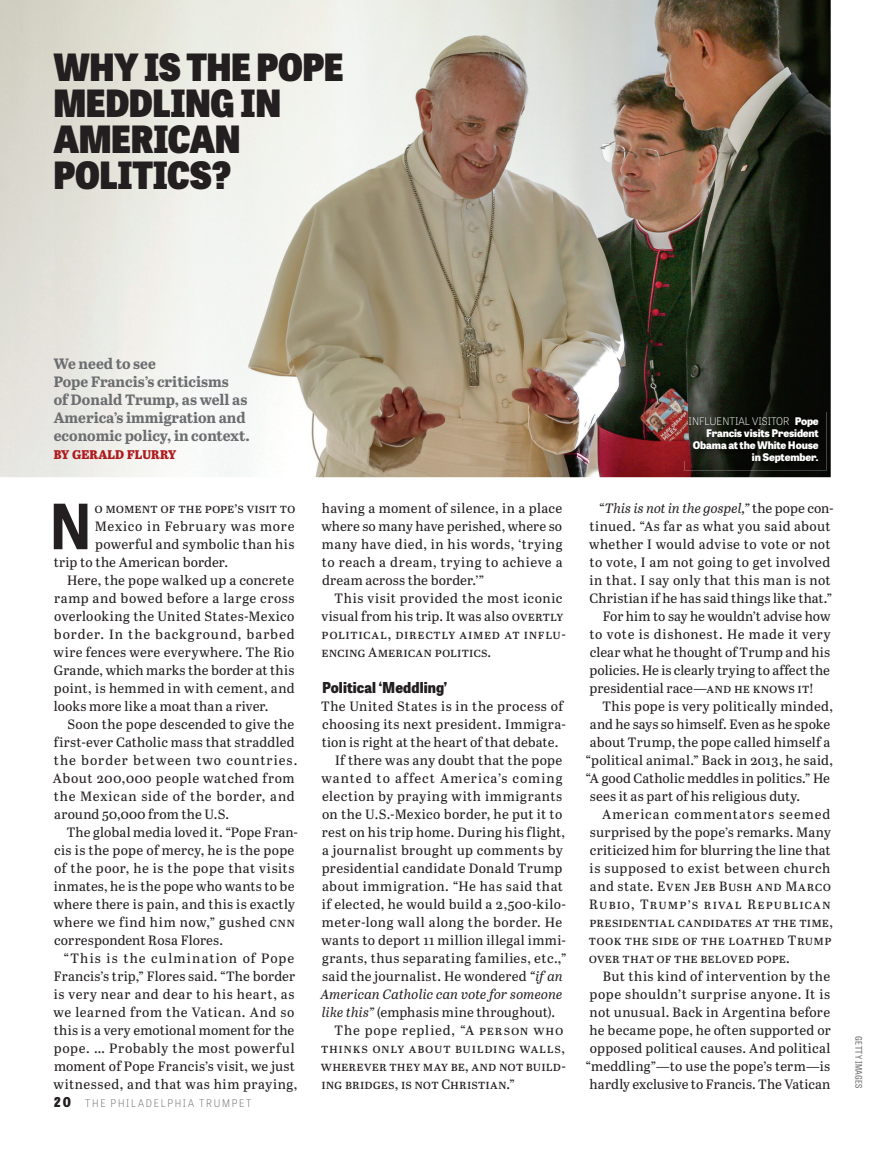
<style>
.page{position:relative;width:891px;height:1161px;background:#fff}
.page>*{position:absolute;margin:0;border:0;box-sizing:border-box;transform-origin:0 0}
.t1{font:700 62.1px "Tablet Gothic Narrow";color:#231f20}
.t2{font:800 37.5px/36px "Tablet Gothic Narrow";color:#231f20}
.t3{font:700 15px/18px "Abril Text";color:#6c6d70}
.t4{font:800 15px "Tablet Gothic Narrow";letter-spacing:.005em;color:#231f20}
.t5{font:13.5px/18px "Abril Text";letter-spacing:.02em;color:#231f20;text-align:justify}
.t6{font:italic 13.5px "Abril Text";letter-spacing:.01em;color:#231f20}
.t7{font:13.5px "Abril Text";letter-spacing:.05em;color:#231f20}
.t8{font:13.5px "Abril Text";letter-spacing:.04em;color:#231f20}
.t9{font:13.5px "Abril Text";letter-spacing:.08em;color:#231f20}
.t10{font:13.5px "Abril Text";letter-spacing:.06em;color:#231f20}
.t11{font:12.6px "Abril Titling Eb";color:#ae1a1e}
.t12{font:800 10.5px/12px "Tablet Gothic";letter-spacing:-.015em;color:#fff;text-align:right}
.t13{font:100 10.5px "Tablet Gothic Narrow";letter-spacing:.16em;color:#6c6d70}
.t14{font:9px "Tablet Gothic Condensed";letter-spacing:.025em;color:#6c6d70;scale:1.04 1}
.s1{font-weight:800;font-size:13.5px;color:#231f20}
.s2{font-style:italic}
.s3{font-weight:100}
.s4{font-style:normal}
</style>
<div class="page">
<img style="left:0;top:0;width:831px;height:477px">
<img style="left:685px;top:412px;width:142px;height:59px">
<h2 class="t2" style="left:54px;top:48px;width:291px">WHY IS THE POPE<br>MEDDLING IN<br>AMERICAN<br>POLITICS?</h2>
<p class="t3" style="left:54px;top:354px;width:198px">We need to see<br>Pope Francis’s criticisms<br>of Donald Trump, as well as<br>America’s immigration and economic policy, in context.</p>
<p class="t11" style="left:54px;top:445px;width:124px">BY GERALD FLURRY</p>
<h1 class="t1" style="left:49px;top:483px;width:44px">N</h1>
<p class="t5" style="left:94px;top:499px;width:203px">o moment of the pope’s visit to</p>
<p class="t5" style="left:95px;top:517px;width:201px">Mexico in February was more</p>
<p class="t5" style="left:95px;top:535px;width:201px">powerful and symbolic than his</p>
<p class="t5" style="left:54px;top:553px;width:176px">trip to the Ameri can border.</p>
<p class="t5" style="left:67px;top:571px;width:229px">Here, the pope walked up a concrete</p>
<p class="t5" style="left:54px;top:589px;width:242px">ramp and bowed before a large cross</p>
<p class="t5" style="left:54px;top:607px;width:242px">overlooking the United States-Mexico</p>
<p class="t5" style="left:54px;top:625px;width:242px">border. In the background, barbed</p>
<p class="t5" style="left:54px;top:643px;width:242px">wire fences were everywhere. The Rio</p>
<p class="t5" style="left:54px;top:661px;width:242px">Grande, which marks the border at this</p>
<p class="t5" style="left:54px;top:679px;width:242px">point, is hemmed in with cement, and</p>
<p class="t5" style="left:54px;top:697px;width:216px">looks more like a moat than a river.</p>
<p class="t5" style="left:67px;top:715px;width:228px">Soon the pope descended to give the</p>
<p class="t5" style="left:54px;top:733px;width:242px">first-ever Catholic mass that straddled</p>
<p class="t5" style="left:54px;top:751px;width:245px">the border between two countries.</p>
<p class="t5" style="left:53px;top:769px;width:243px">About 200,000 people watched from</p>
<p class="t5" style="left:54px;top:787px;width:242px">the Mexican side of the border, and</p>
<p class="t5" style="left:54px;top:805px;width:176px">around 50,000 from the U.S.</p>
<p class="t5" style="left:67px;top:823px;width:233px">The global media loved it. “Pope Fran-</p>
<p class="t5" style="left:54px;top:841px;width:242px">cis is the pope of mercy, he is the pope</p>
<p class="t5" style="left:54px;top:859px;width:242px">of the poor, he is the pope that visits</p>
<p class="t5" style="left:54px;top:877px;width:242px">inmates, he is the pope who wants to be</p>
<p class="t5" style="left:54px;top:895px;width:243px">where there is pain, and this is exactly</p>
<p class="t5" style="left:54px;top:913px;width:243px">where we find him now,” gushed cnn</p>
<p class="t5" style="left:54px;top:931px;width:170px">correspondent Rosa Flores.</p>
<p class="t5" style="left:63px;top:949px;width:232px">“This is the culmination of Pope</p>
<p class="t5" style="left:54px;top:967px;width:243px">Francis’s trip,” Flores said. “The border</p>
<p class="t5" style="left:54px;top:985px;width:242px">is very near and dear to his heart, as</p>
<p class="t5" style="left:54px;top:1003px;width:242px">we learned from the Vatican. And so</p>
<p class="t5" style="left:54px;top:1021px;width:242px">this is a very emotional moment for the</p>
<p class="t5" style="left:54px;top:1039px;width:242px">pope. … Probably the most powerful</p>
<p class="t5" style="left:54px;top:1057px;width:242px">moment of Pope Francis’s visit, we just</p>
<p class="t5" style="left:54px;top:1075px;width:245px">witnessed, and that was him praying,</p>
<p class="t13" style="left:54px;top:1096px;width:199px"><span class="s1">20</span> THE PHILADELPHIA TRUMPET</p>
<p class="t5" style="left:321px;top:499px;width:243px">having a moment of silence, in a place where so many have perished, where so many have died, in his words, ‘trying to reach a dream, trying to achieve a dream across the border.’”</p>
<p class="t5" style="left:321px;top:589px;width:246px;text-align:left;text-indent:13px">This visit provided the most iconic visual from his trip. It was also overtly political, directly aimed at influ&shy;encing American politics.</p>
<p class="t4" style="left:322px;top:677px;width:127px">Political ‘Meddling’</p>
<p class="t5" style="left:321px;top:697px;width:244px">The United States is in the process of</p>
<p class="t5" style="left:322px;top:715px;width:245px">choosing its next president. Immigra-</p>
<p class="t5" style="left:322px;top:733px;width:238px">tion is right at the heart of that debate.</p>
<p class="t5" style="left:335px;top:751px;width:229px">If there was any doubt that the pope</p>
<p class="t5" style="left:321px;top:769px;width:243px">wanted to affect America’s coming</p>
<p class="t5" style="left:322px;top:787px;width:242px">election by praying with immigrants</p>
<p class="t5" style="left:322px;top:805px;width:242px">on the U.S.-Mexico border, he put it to</p>
<p class="t5" style="left:322px;top:823px;width:245px">rest on his trip home. During his flight,</p>
<p class="t5" style="left:322px;top:841px;width:242px">a journalist brought up comments by</p>
<p class="t5" style="left:322px;top:859px;width:242px">presidential candidate Donald Trump</p>
<p class="t5" style="left:322px;top:877px;width:242px">about immigration. “He has said that</p>
<p class="t5" style="left:322px;top:895px;width:246px">if elected, he would build a 2,500-kilo-</p>
<p class="t5" style="left:322px;top:913px;width:242px">meter-long wall along the border. He</p>
<p class="t5" style="left:321px;top:931px;width:246px">wants to deport 11 million illegal immi-</p>
<p class="t5" style="left:322px;top:949px;width:246px">grants, thus separating families, etc.,”</p>
<p class="t5" style="left:322px;top:967px;width:242px">said the journalist. He wondered <span class="s2">“if an</span></p>
<p class="t6" style="left:321px;top:985px;width:243px">American Catholic can vote for someone</p>
<p class="t5" style="left:322px;top:1003px;width:235px"><span class="s2">like this”</span> (emphasis mine throughout).</p>
<p class="t10" style="left:335px;top:1021px;width:230px">The pope replied, “A person who</p>
<p class="t7" style="left:321px;top:1039px;width:246px">thinks only about building walls,</p>
<p class="t5" style="left:321px;top:1057px;width:247px">wherever they may be, and not build-</p>
<p class="t5" style="left:322px;top:1075px;width:195px">ing bridges, is not Christian.”</p>
<p class="t12" style="left:689px;top:415px;width:132px"><span class="s3">INFLUENTIAL VISITOR</span> Pope<br>Francis visits President<br>Obama at the White House in September.</p>
<p class="t6" style="left:599px;top:499px;width:236px"><span class="s4">“</span>This is not in the gospel,” <span class="s4">the pope con-</span></p>
<p class="t5" style="left:590px;top:517px;width:243px">tinued. “As far as what you said about</p>
<p class="t5" style="left:589px;top:535px;width:243px">whether I would advise to vote or not</p>
<p class="t5" style="left:590px;top:553px;width:242px">to vote, I am not going to get involved</p>
<p class="t5" style="left:590px;top:571px;width:243px">in that. I say only that this man is not</p>
<p class="t5" style="left:590px;top:589px;width:244px">Christian if he has said things like that.”</p>
<p class="t5" style="left:603px;top:607px;width:229px">For him to say he wouldn’t advise how</p>
<p class="t5" style="left:590px;top:625px;width:243px">to vote is dishonest. He made it very</p>
<p class="t5" style="left:590px;top:643px;width:242px">clear what he thought of Trump and his</p>
<p class="t5" style="left:590px;top:661px;width:242px">policies. He is clearly trying to affect the</p>
<p class="t5" style="left:590px;top:679px;width:226px">presidential race—and he knows it!</p>
<p class="t5" style="left:602px;top:697px;width:232px">This pope is very politically minded,</p>
<p class="t5" style="left:590px;top:715px;width:242px">and he says so himself. Even as he spoke</p>
<p class="t5" style="left:590px;top:733px;width:242px">about Trump, the pope called himself a</p>
<p class="t5" style="left:586px;top:751px;width:249px">“political animal.” Back in 2013, he said,</p>
<p class="t5" style="left:586px;top:769px;width:246px">“A good Catholic meddles in politics.” He</p>
<p class="t5" style="left:590px;top:787px;width:212px">sees it as part of his religious duty.</p>
<p class="t5" style="left:602px;top:805px;width:230px">American commentators seemed</p>
<p class="t5" style="left:590px;top:823px;width:242px">surprised by the pope’s remarks. Many</p>
<p class="t5" style="left:590px;top:841px;width:242px">criticized him for blurring the line that</p>
<p class="t5" style="left:590px;top:859px;width:242px">is supposed to exist between church</p>
<p class="t8" style="left:590px;top:876px;width:243px">and state. Even Jeb Bush and Marco</p>
<p class="t9" style="left:589px;top:894px;width:243px">Rubio, Trump’s rival Republican</p>
<p class="t5" style="left:589px;top:913px;width:245px">presidential candidates at the time,</p>
<p class="t5" style="left:589px;top:931px;width:244px">took the side of the loathed Trump</p>
<p class="t5" style="left:589px;top:949px;width:203px">over that of the beloved pope.</p>
<p class="t5" style="left:603px;top:967px;width:229px">But this kind of intervention by the</p>
<p class="t5" style="left:590px;top:985px;width:242px">pope shouldn’t surprise anyone. It is</p>
<p class="t5" style="left:590px;top:1003px;width:242px">not unusual. Back in Argentina before</p>
<p class="t5" style="left:590px;top:1021px;width:243px">he became pope, he often supported or</p>
<p class="t5" style="left:590px;top:1039px;width:242px">opposed political causes. And political</p>
<p class="t5" style="left:586px;top:1057px;width:246px">“meddling”—to use the pope’s term—is</p>
<p class="t5" style="left:590px;top:1075px;width:242px">hardly exclusive to Francis. The Vatican</p>
<p class="t14" style="left:865px;top:1036px;width:51px;rotate:90deg">getty images</p>
</div>
